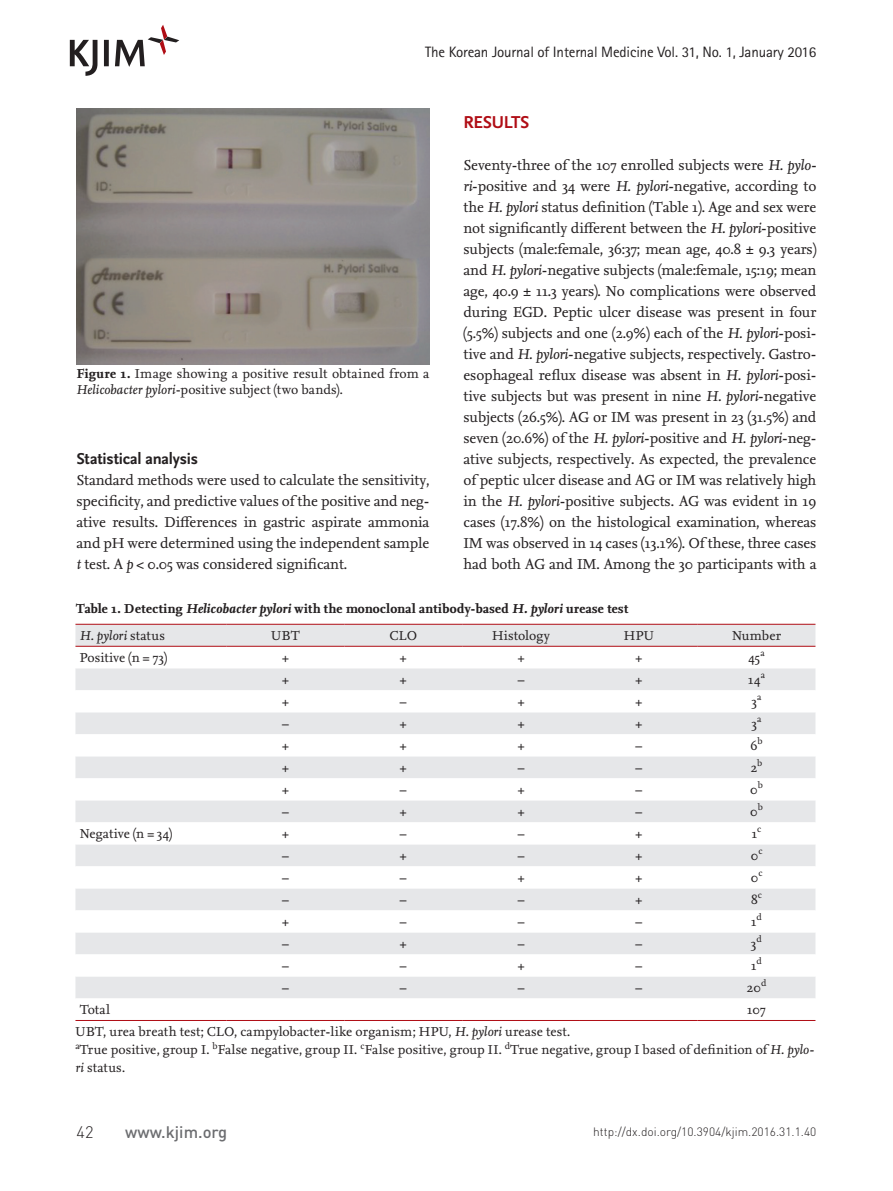
<style>
.page{position:relative;width:893px;height:1191px;background:#fff}
.page>*{position:absolute;margin:0;border:0;box-sizing:border-box;transform-origin:0 0}
.제목1{font:700 18px "Nexus Sans";letter-spacing:-.02em;color:#b00d15}
.제목2{font:700 16.5px "Nexus Sans";letter-spacing:-.01em;color:#231f20}
.t1{font:500 16.5px "DIN Pro";color:#6c6d70}
.t2{font:300 16.5px "DIN Pro";color:#231f20}
.제목밑본문{font:15px/21px "Nexus Serif";letter-spacing:-.01em;color:#231f20;text-align:justify}
.t3{font:15px "Rotis Sans Serif Std";letter-spacing:-.01em;color:#231f20}
.테이블{font:13.5px/18px "Nexus Serif";color:#231f20}
.그림설명{font:13.5px/16.2px "Nexus Serif";letter-spacing:.01em;color:#231f20}
.테이블제목{font:700 13.5px "Nexus Serif";color:#231f20}
.테이블-2{font:italic 13.5px "Nexus Serif";letter-spacing:.005em;color:#231f20}
.t4{font:300 12px "DIN Pro";color:#231f20}
.s1{font-weight:700}
.s2{font-style:italic}
.s3{font-style:normal}
</style>
<div class="page">
<svg style="left:70px;top:25px;width:109px;height:51px"></svg>
<img style="left:77px;top:108px;width:352px;height:256px">
<div style="left:75px;top:625px;width:740px;height:21px;background:#e6e7e9"></div>
<svg style="left:75px;top:668px;width:740px;height:330px;fill:#e6e7e9"></svg>
<hr style="left:75px;top:624px;width:152px;height:1px;background:#b00d15">
<hr style="left:227px;top:624px;width:117px;height:1px;background:#b00d15">
<hr style="left:344px;top:624px;width:118px;height:1px;background:#b00d15">
<hr style="left:462px;top:624px;width:118px;height:1px;background:#b00d15">
<hr style="left:580px;top:624px;width:118px;height:1px;background:#b00d15">
<hr style="left:698px;top:624px;width:117px;height:1px;background:#b00d15">
<hr style="left:75px;top:646px;width:152px;height:1px;background:#b00d15">
<hr style="left:227px;top:646px;width:117px;height:1px;background:#b00d15">
<hr style="left:344px;top:646px;width:118px;height:1px;background:#b00d15">
<hr style="left:462px;top:646px;width:118px;height:1px;background:#b00d15">
<hr style="left:580px;top:646px;width:118px;height:1px;background:#b00d15">
<hr style="left:698px;top:646px;width:117px;height:1px;background:#b00d15">
<hr style="left:75px;top:1020px;width:152px;height:1px;background:#b00d15">
<hr style="left:227px;top:1020px;width:117px;height:1px;background:#b00d15">
<hr style="left:344px;top:1020px;width:118px;height:1px;background:#b00d15">
<hr style="left:462px;top:1020px;width:118px;height:1px;background:#b00d15">
<hr style="left:580px;top:1020px;width:118px;height:1px;background:#b00d15">
<hr style="left:698px;top:1020px;width:117px;height:1px;background:#b00d15">
<p class="t3" style="left:425px;top:43px;width:393px">The Korean Journal of Internal Medicine Vol. 31, No. 1, January 2016</p>
<p class="그림설명" style="left:77px;top:365px;width:354px"><span class="s1">Figure 1.</span> Image showing a positive result obtained from a<br><span class="s2">Helicobacter pylori</span>-positive subject (two bands).</p>
<p class="제목2" style="left:77px;top:448px;width:123px">Statistical analysis</p>
<p class="제목밑본문" style="left:77px;top:469px;width:354px">Standard methods were used to calculate the sensitivity, specificity, and predictive values of the positive and neg&shy;ative results. Differences in gastric aspirate ammonia and pH were determined using the independent sample <span class="s2">t</span> test. A <span class="s2">p</span> &lt; 0.05 was considered significant.</p>
<p class="제목1" style="left:463px;top:110px;width:67px">RESULTS</p>
<p class="제목밑본문" style="left:463px;top:154px;width:354px">Seventy-three of the 107 enrolled subjects were <span class="s2">H. pylo&shy;ri</span>-positive and 34 were <span class="s2">H. pylori</span>-negative, according to the <span class="s2">H. pylori</span> status definition (Table 1). Age and sex were not significantly different between the <span class="s2">H. pylori</span>-positive subjects (male:female, 36:37; mean age, 40.8 ± 9.3 years) and <span class="s2">H. pylori</span>-negative subjects (male:female, 15:19; mean age, 40.9 ± 11.3 years). No complications were observed during EGD. Peptic ulcer disease was present in four (5.5%) subjects and one (2.9%) each of the <span class="s2">H. pylori</span>-posi&shy;tive and <span class="s2">H. pylori</span>-negative subjects, respectively. Gastro&shy;esophageal reflux disease was absent in <span class="s2">H. pylori</span>-posi&shy;tive subjects but was present in nine <span class="s2">H. pylori</span>-negative subjects (26.5%). AG or IM was present in 23 (31.5%) and seven (20.6%) of the <span class="s2">H. pylori</span>-positive and <span class="s2">H. pylori</span>-neg&shy;ative subjects, respectively. As expected, the prevalence of peptic ulcer disease and AG or IM was relatively high in the <span class="s2">H. pylori</span>-positive subjects. AG was evident in 19 cases (17.8%) on the histological examination, whereas IM was observed in 14 cases (13.1%). Of these, three cases had both AG and IM. Among the 30 participants with a</p>
<p class="테이블제목" style="left:75px;top:600px;width:554px">Table 1. Detecting <span class="s2">Helicobacter pylori</span> with the monoclonal antibody-based <span class="s2">H. pylori</span> urease test</p>
<p class="테이블-2" style="left:80px;top:626px;width:87px">H. pylori <span class="s3">status</span></p>
<p class="테이블" style="left:271px;top:626px;width:30px">UBT</p>
<p class="테이블" style="left:390px;top:626px;width:29px">CLO</p>
<p class="테이블" style="left:492px;top:626px;width:59px">Histology</p>
<p class="테이블" style="left:624px;top:626px;width:32px">HPU</p>
<p class="테이블" style="left:732px;top:626px;width:51px">Number</p>
<p class="테이블" style="left:80px;top:648px;width:89px">Positive (n = 73)</p>
<p class="테이블" style="left:282px;top:648px;width:8px">+</p>
<p class="테이블" style="left:400px;top:648px;width:8px">+</p>
<p class="테이블" style="left:518px;top:648px;width:8px">+</p>
<p class="테이블" style="left:635px;top:648px;width:8px">+</p>
<p class="테이블" style="left:748px;top:648px;width:18px">45<sup>a</sup></p>
<p class="테이블" style="left:282px;top:670px;width:8px">+</p>
<p class="테이블" style="left:400px;top:670px;width:8px">+</p>
<p class="테이블" style="left:518px;top:670px;width:8px">–</p>
<p class="테이블" style="left:635px;top:670px;width:8px">+</p>
<p class="테이블" style="left:748px;top:670px;width:18px">14<sup>a</sup></p>
<p class="테이블" style="left:282px;top:692px;width:8px">+</p>
<p class="테이블" style="left:400px;top:692px;width:8px">–</p>
<p class="테이블" style="left:518px;top:692px;width:8px">+</p>
<p class="테이블" style="left:635px;top:692px;width:8px">+</p>
<p class="테이블" style="left:752px;top:692px;width:11px">3<sup>a</sup></p>
<p class="테이블" style="left:282px;top:714px;width:8px">–</p>
<p class="테이블" style="left:400px;top:714px;width:8px">+</p>
<p class="테이블" style="left:518px;top:714px;width:8px">+</p>
<p class="테이블" style="left:635px;top:714px;width:8px">+</p>
<p class="테이블" style="left:752px;top:714px;width:11px">3<sup>a</sup></p>
<p class="테이블" style="left:282px;top:736px;width:8px">+</p>
<p class="테이블" style="left:400px;top:736px;width:8px">+</p>
<p class="테이블" style="left:518px;top:736px;width:8px">+</p>
<p class="테이블" style="left:635px;top:736px;width:8px">–</p>
<p class="테이블" style="left:750px;top:736px;width:14px">6<sup>b</sup></p>
<p class="테이블" style="left:282px;top:758px;width:8px">+</p>
<p class="테이블" style="left:400px;top:758px;width:8px">+</p>
<p class="테이블" style="left:518px;top:758px;width:8px">–</p>
<p class="테이블" style="left:635px;top:758px;width:8px">–</p>
<p class="테이블" style="left:751px;top:758px;width:13px">2<sup>b</sup></p>
<p class="테이블" style="left:282px;top:780px;width:8px">+</p>
<p class="테이블" style="left:400px;top:780px;width:8px">–</p>
<p class="테이블" style="left:518px;top:780px;width:8px">+</p>
<p class="테이블" style="left:635px;top:780px;width:8px">–</p>
<p class="테이블" style="left:750px;top:780px;width:14px">0<sup>b</sup></p>
<p class="테이블" style="left:282px;top:802px;width:8px">–</p>
<p class="테이블" style="left:400px;top:802px;width:8px">+</p>
<p class="테이블" style="left:518px;top:802px;width:8px">+</p>
<p class="테이블" style="left:635px;top:802px;width:8px">–</p>
<p class="테이블" style="left:750px;top:802px;width:14px">0<sup>b</sup></p>
<p class="테이블" style="left:80px;top:824px;width:94px">Negative (n = 34)</p>
<p class="테이블" style="left:282px;top:824px;width:8px">+</p>
<p class="테이블" style="left:400px;top:824px;width:8px">–</p>
<p class="테이블" style="left:518px;top:824px;width:8px">–</p>
<p class="테이블" style="left:635px;top:824px;width:8px">+</p>
<p class="테이블" style="left:752px;top:824px;width:11px">1<sup>c</sup></p>
<p class="테이블" style="left:282px;top:846px;width:8px">–</p>
<p class="테이블" style="left:400px;top:846px;width:8px">+</p>
<p class="테이블" style="left:518px;top:846px;width:8px">–</p>
<p class="테이블" style="left:635px;top:846px;width:8px">+</p>
<p class="테이블" style="left:751px;top:846px;width:13px">0<sup>c</sup></p>
<p class="테이블" style="left:282px;top:868px;width:8px">–</p>
<p class="테이블" style="left:400px;top:868px;width:8px">–</p>
<p class="테이블" style="left:518px;top:868px;width:8px">+</p>
<p class="테이블" style="left:635px;top:868px;width:8px">+</p>
<p class="테이블" style="left:751px;top:868px;width:13px">0<sup>c</sup></p>
<p class="테이블" style="left:282px;top:890px;width:8px">–</p>
<p class="테이블" style="left:400px;top:890px;width:8px">–</p>
<p class="테이블" style="left:518px;top:890px;width:8px">–</p>
<p class="테이블" style="left:635px;top:890px;width:8px">+</p>
<p class="테이블" style="left:751px;top:890px;width:13px">8<sup>c</sup></p>
<p class="테이블" style="left:282px;top:912px;width:8px">+</p>
<p class="테이블" style="left:400px;top:912px;width:8px">–</p>
<p class="테이블" style="left:518px;top:912px;width:8px">–</p>
<p class="테이블" style="left:635px;top:912px;width:8px">–</p>
<p class="테이블" style="left:751px;top:912px;width:12px">1<sup>d</sup></p>
<p class="테이블" style="left:282px;top:934px;width:8px">–</p>
<p class="테이블" style="left:400px;top:934px;width:8px">+</p>
<p class="테이블" style="left:518px;top:934px;width:8px">–</p>
<p class="테이블" style="left:635px;top:934px;width:8px">–</p>
<p class="테이블" style="left:751px;top:934px;width:12px">3<sup>d</sup></p>
<p class="테이블" style="left:282px;top:956px;width:8px">–</p>
<p class="테이블" style="left:400px;top:956px;width:8px">–</p>
<p class="테이블" style="left:518px;top:956px;width:8px">+</p>
<p class="테이블" style="left:635px;top:956px;width:8px">–</p>
<p class="테이블" style="left:751px;top:956px;width:12px">1<sup>d</sup></p>
<p class="테이블" style="left:282px;top:978px;width:8px">–</p>
<p class="테이블" style="left:400px;top:978px;width:8px">–</p>
<p class="테이블" style="left:518px;top:978px;width:8px">–</p>
<p class="테이블" style="left:635px;top:978px;width:8px">–</p>
<p class="테이블" style="left:747px;top:978px;width:21px">20<sup>d</sup></p>
<p class="테이블" style="left:80px;top:1000px;width:32px">Total</p>
<p class="테이블" style="left:747px;top:1000px;width:20px">107</p>
<p class="테이블" style="left:75px;top:1022px;width:496px">UBT, urea breath test; CLO, campylobacter-like organism; HPU, <span class="s2">H. pylori</span> urease test.</p>
<p class="테이블" style="left:75px;top:1040px;width:740px"><sup>a</sup>True positive, group I. <sup>b</sup>False negative, group II. <sup>c</sup>False positive, group II. <sup>d</sup>True negative, group I based of definition of <span class="s2">H. pylo&shy;ri</span> status.</p>
<p class="t2" style="left:77px;top:1120px;width:18px">42</p>
<p class="t1" style="left:125px;top:1120px;width:104px">www.kjim.org</p>
<p class="t4" style="left:593px;top:1123px;width:225px">http://dx.doi.org/10.3904/kjim.2016.31.1.40</p>
</div>
